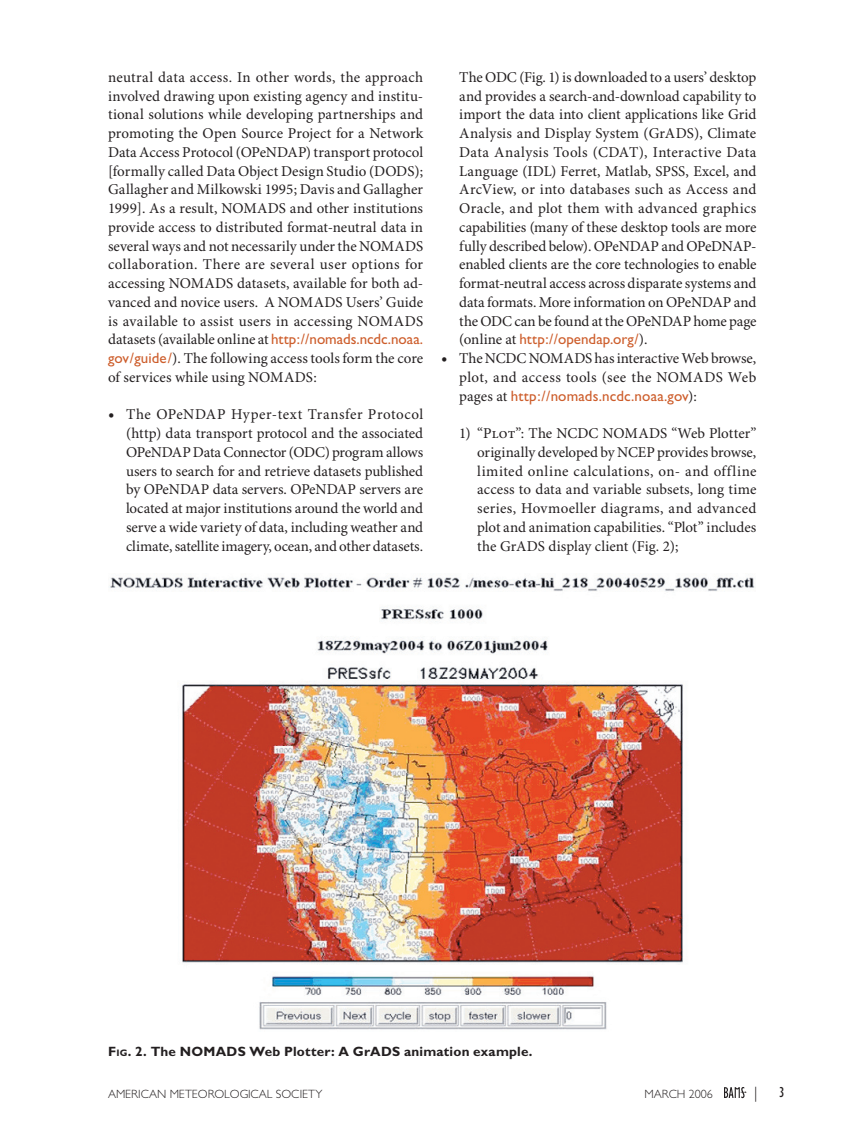
<style>
.page{position:relative;width:851px;height:1134px;background:#fff}
.page>*{position:absolute;margin:0;border:0;box-sizing:border-box;transform-origin:0 0}
.t1{font:15px/18.8px "Minion Pro";color:#231f20;text-align:justify}
.t2{font:15px "Gill Sans";letter-spacing:.005em;color:#cd5d2b}
.t3{font:300 15px "Gill Sans";color:#231f20}
.t4{font:condensed 15px "Gill Sans";color:#231f20}
.t5{font:700 13.5px "Gill Sans";letter-spacing:.015em;color:#231f20}
.t6{font:300 12px "Gill Sans";color:#231f20}
.s1{font-family:"Gill Sans";color:#cd5d2b}
.s2{font-size:16.5px}
.s3{font-family:"Minion Pro";color:#231f20}
.s4{font-size:9.45px}
</style>
<div class="page">
<img style="left:110px;top:577px;width:645px;height:453px">
<svg style="left:724px;top:1087px;width:22px;height:11px"></svg>
<p class="t1" style="left:108px;top:68px;width:317px">neutral data access. In other words, the approach involved drawing upon existing agency and institu&shy;tional solutions while developing partnerships and promoting the Open Source Project for a Network Data Access Protocol (OPeNDAP) transport protocol [formally called Data Object Design Studio (DODS); Gallagher and Milkowski 1995; Davis and Gallagher 1999]. As a result, NOMADS and other institutions provide access to distributed format-neutral data in several ways and not necessarily under the NOMADS collaboration. There are several user options for accessing NOMADS datasets, available for both ad&shy;vanced and novice users. A NOMADS Users’ Guide is available to assist users in accessing NOMADS datasets (available online at <span class="s1">http://nomads.ncdc.noaa. gov/guide/</span>). The following access tools form the core of services while using NOMADS:</p>
<p class="t1" style="left:126px;top:406px;width:299px;text-indent:-18px"><span class="s2">•</span> The OPeNDAP Hyper-text Transfer Protocol (http) data transport protocol and the associated OPeNDAP Data Connector (ODC) program allows users to search for and retrieve datasets published by OPeNDAP data servers. OPeNDAP servers are located at major institutions around the world and serve a wide variety of data, including weather and climate, satellite imagery, ocean, and other datasets.</p>
<p class="t1" style="left:459px;top:68px;width:299px">The ODC (Fig. 1) is downloaded to a users’ desktop and provides a search-and-download capability to import the data into client applications like Grid Analysis and Display System (GrADS), Climate Data Analysis Tools (CDAT), Interactive Data Language (IDL) Ferret, Matlab, SPSS, Excel, and ArcView, or into databases such as Access and Oracle, and plot them with advanced graphics capabilities (many of these desktop tools are more fully described below). OPeNDAP and OPeDNAP&shy;enabled clients are the core technologies to enable format-neutral access across disparate systems and data formats. More information on OPeNDAP and the ODC can be found at the OPeNDAP home page</p>
<p class="t2" style="left:459px;top:331px;width:190px"><span class="s3">(online at</span> http://opendap.org/<span class="s3">).</span></p>
<p class="t1" style="left:441px;top:349px;width:316px;text-align:right"><span class="s2">•</span> The NCDC NOMADS has interactive Web browse, plot, and access tools (see the NOMADS Web</p>
<p class="t2" style="left:459px;top:387px;width:239px"><span class="s3">pages at</span> http://nomads.ncdc.noaa.gov<span class="s3">):</span></p>
<p class="t1" style="left:477px;top:424px;width:281px;text-indent:-18px">1) “PLOT”: The NCDC NOMADS “Web Plotter” originally developed by NCEP provides browse, limited online calculations, on- and offline access to data and variable subsets, long time series, Hovmoeller diagrams, and advanced plot and animation capabilities. “Plot” includes the GrADS display client (Fig. 2);</p>
<p class="t5" style="left:108px;top:1043px;width:426px">F<span class="s4">IG</span>. 2. The NOMADS Web Plotter: A GrADS animation example.</p>
<p class="t6" style="left:108px;top:1087px;width:216px">AMERICAN METEOROLOGICAL SOCIETY</p>
<p class="t6" style="left:644px;top:1087px;width:70px">MARCH 2006</p>
<p class="t3" style="left:754px;top:1084px;width:5px">|</p>
<p class="t4" style="left:779px;top:1084px;width:7px">3</p>
</div>
